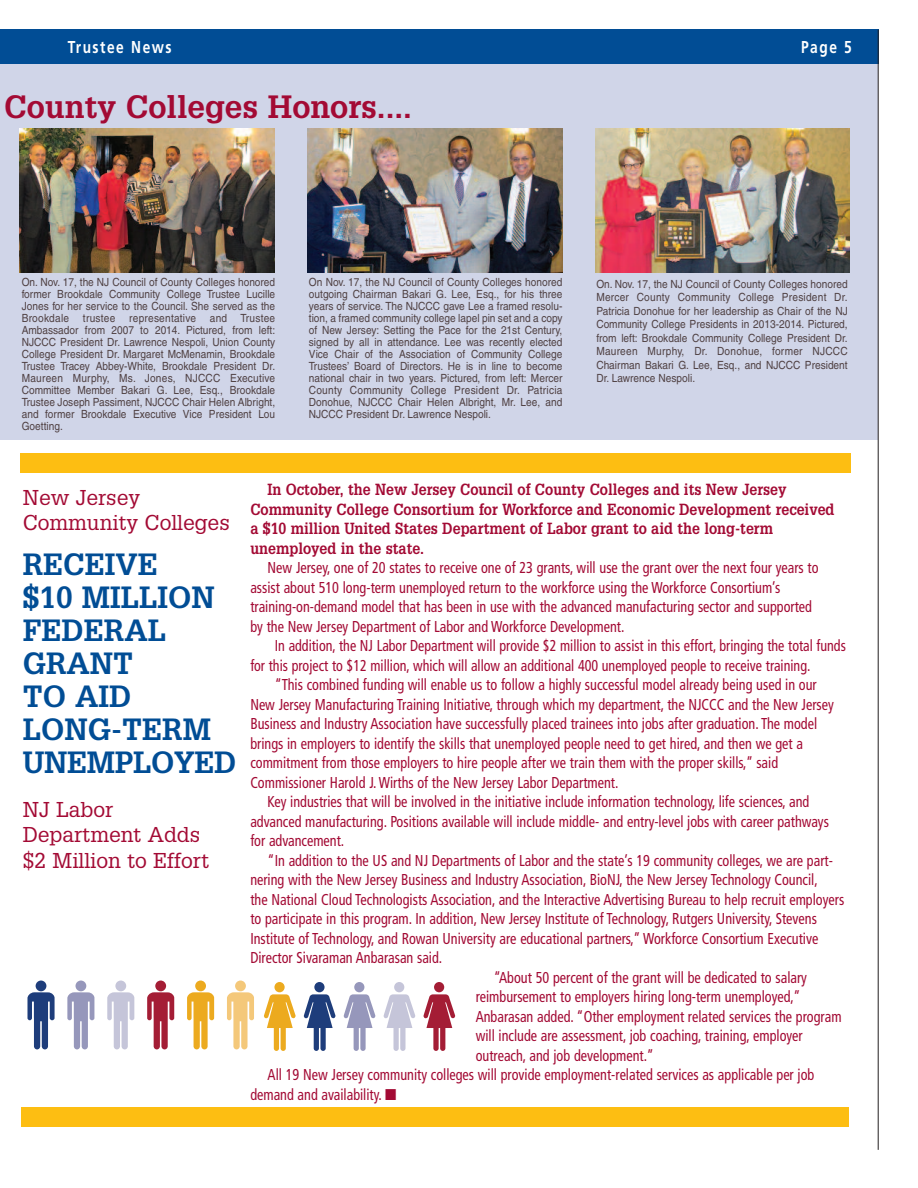
<style>
.page{position:relative;width:918px;height:1188px;background:#fff}
.page>*{position:absolute;margin:0;border:0;box-sizing:border-box;transform-origin:0 0}
.t1{font:700 31.5px "Glypha";color:#a30a34}
.t2{font:700 30px/33px "Glypha";color:#014d95}
.t3{font:21px/25.5px "Glypha";color:#a30a34}
.t4{font:700 17.25px "Frutiger";letter-spacing:.11em;color:#fff;scale:.8 1}
.t5{font:condensed 15.75px/19.5px "Frutiger";color:#a30a34;scale:.9 1}
.t6{font:700 15.75px/19.5px "Glypha";color:#a30a34;scale:.9 1}
.t7{font:condensed 15.75px "Frutiger";color:#a30a34;scale:.89 1}
.t8{font:11.25px/12px "Helvetica";color:#4f4042;text-align:justify;scale:.9 1}
</style>
<div class="page">
<div style="left:22px;top:1107px;width:827px;height:20px;background:#fdbe12"></div>
<div style="left:0;top:58px;width:878px;height:382px;background:#d0d5e8"></div>
<div style="left:0;top:30px;width:878px;height:34px;background:#014d95"></div>
<hr style="left:878px;top:30px;width:1px;height:1120px;background:#231f20">
<img style="left:20px;top:129px;width:254px;height:144px">
<img style="left:307px;top:129px;width:255px;height:144px">
<img style="left:595px;top:129px;width:255px;height:144px">
<div style="left:20px;top:453px;width:830px;height:19px;background:#fdbe12"></div>
<svg style="left:27px;top:992px;width:28px;height:57px"></svg>
<div style="left:36px;top:981px;width:10px;height:10px;background:#1e3d7b;border-radius:50%"></div>
<div style="left:274px;top:982px;width:11px;height:10px;background:#ecaa1f;border-radius:50%"></div>
<svg style="left:264px;top:994px;width:32px;height:57px"></svg>
<svg style="left:67px;top:992px;width:27px;height:57px"></svg>
<div style="left:76px;top:981px;width:10px;height:10px;background:#9697bb;border-radius:50%"></div>
<div style="left:314px;top:982px;width:11px;height:10px;background:#1e3d7b;border-radius:50%"></div>
<svg style="left:304px;top:994px;width:32px;height:57px"></svg>
<svg style="left:107px;top:992px;width:27px;height:57px"></svg>
<div style="left:115px;top:981px;width:11px;height:10px;background:#c5c5d9;border-radius:50%"></div>
<div style="left:354px;top:982px;width:10px;height:10px;background:#9697bb;border-radius:50%"></div>
<svg style="left:343px;top:994px;width:33px;height:57px"></svg>
<svg style="left:147px;top:992px;width:27px;height:57px"></svg>
<div style="left:155px;top:981px;width:11px;height:10px;background:#a41d35;border-radius:50%"></div>
<div style="left:394px;top:982px;width:10px;height:10px;background:#c5c5d9;border-radius:50%"></div>
<svg style="left:383px;top:994px;width:33px;height:57px"></svg>
<svg style="left:187px;top:992px;width:27px;height:57px"></svg>
<div style="left:195px;top:981px;width:11px;height:10px;background:#ecaa1f;border-radius:50%"></div>
<div style="left:434px;top:982px;width:10px;height:10px;background:#a41d35;border-radius:50%"></div>
<svg style="left:423px;top:994px;width:32px;height:57px"></svg>
<svg style="left:227px;top:992px;width:27px;height:57px"></svg>
<div style="left:235px;top:981px;width:11px;height:10px;background:#f4c87a;border-radius:50%"></div>
<p class="t4" style="left:68px;top:40px;width:131px">Trustee News</p>
<p class="t4" style="left:801px;top:40px;width:65px">Page 5</p>
<h1 class="t1" style="left:4px;top:88px;width:409px">County Colleges Honors....</h1>
<p class="t8" style="left:22px;top:277px;width:283px">On. Nov. 17, the NJ Council of County Colleges honored former Brookdale Community College Trustee Lucille Jones for her service to the Council. She served as the Brookdale trustee representative and Trustee Ambassador from 2007 to 2014. Pictured, from left:<br>NJCCC President Dr. Lawrence Nespoli, Union County College President Dr. Margaret McMenamin, Brookdale Trustee Tracey Abbey-White, Brookdale President Dr.<br>Maureen Murphy, Ms. Jones, NJCCC Executive Committee Member Bakari G. Lee, Esq., Brookdale Trustee Joseph Passiment, NJCCC Chair Helen Albright, and former Brookdale Executive Vice President Lou Goetting.</p>
<p class="t8" style="left:309px;top:277px;width:283px">On Nov. 17, the NJ Council of County Colleges honored outgoing Chairman Bakari G. Lee, Esq., for his three years of service. The NJCCC gave Lee a framed resolu&shy;tion, a framed community college lapel pin set and a copy of New Jersey: Setting the Pace for the 21st Century, signed by all in attendance. Lee was recently elected Vice Chair of the Association of Community College Trustees’ Board of Directors. He is in line to become national chair in two years. Pictured, from left: Mercer County Community College President Dr. Patricia Donohue, NJCCC Chair Helen Albright, Mr. Lee, and NJCCC President Dr. Lawrence Nespoli.</p>
<p class="t8" style="left:596px;top:278px;width:281px;line-height:13.5px">On. Nov. 17, the NJ Council of County Colleges honored Mercer County Community College President Dr.<br>Patricia Donohue for her leadership as Chair of the NJ Community College Presidents in 2013-2014. Pictured, from left: Brookdale Community College President Dr.<br>Maureen Murphy, Dr. Donohue, former NJCCC Chairman Bakari G. Lee, Esq., and NJCCC President Dr. Lawrence Nespoli.</p>
<h3 class="t3" style="left:23px;top:485px;width:209px">New Jersey<br>Community Colleges</h3>
<h2 class="t2" style="left:23px;top:548px;width:215px">RECEIVE<br>$10 MILLION<br>FEDERAL<br>GRANT<br>TO AID<br>LONG-TERM<br>UNEMPLOYED</h2>
<h3 class="t3" style="left:23px;top:797px;width:188px">NJ Labor<br>Department Adds $2 Million to Effort</h3>
<p class="t6" style="left:250px;top:480px;width:651px;text-indent:17px">In October, the New Jersey Council of County Colleges and its New Jersey Community College Consortium for Workforce and Economic Development received a $10 million United States Department of Labor grant to aid the long-term unemployed in the state.</p>
<p class="t5" style="left:250px;top:559px;width:633px;text-indent:17px">New Jersey, one of 20 states to receive one of 23 grants, will use the grant over the next four years to assist about 510 long-term unemployed return to the workforce using the Workforce Consortium’s training-on-demand model that has been in use with the advanced manufacturing sector and supported by the New Jersey Department of Labor and Workforce Development.</p>
<p class="t7" style="left:275px;top:640px;width:643px">In addition, the NJ Labor Department will provide $2 million to assist in this effort, bringing the total funds</p>
<p class="t7" style="left:250px;top:659px;width:631px">for this project to $12 million, which will allow an additional 400 unemployed people to receive training.</p>
<p class="t5" style="left:275px;top:676px;width:604px">“This combined funding will enable us to follow a highly successful model already being used in our</p>
<p class="t5" style="left:250px;top:696px;width:650px">New Jersey Manufacturing Training Initiative, through which my department, the NJCCC and the New Jersey</p>
<p class="t5" style="left:250px;top:715px;width:631px">Business and Industry Association have successfully placed trainees into jobs after graduation. The model</p>
<p class="t5" style="left:250px;top:735px;width:616px">brings in employers to identify the skills that unemployed people need to get hired, and then we get a</p>
<p class="t5" style="left:250px;top:754px;width:588px">commitment from those employers to hire people after we train them with the proper skills,” said</p>
<p class="t5" style="left:250px;top:774px;width:411px">Commissioner Harold J. Wirths of the New Jersey Labor Department.</p>
<p class="t5" style="left:268px;top:793px;width:603px">Key industries that will be involved in the initiative include information technology, life sciences, and</p>
<p class="t5" style="left:250px;top:813px;width:644px">advanced manufacturing. Positions available will include middle- and entry-level jobs with career pathways</p>
<p class="t5" style="left:250px;top:832px;width:106px">for advancement.</p>
<p class="t5" style="left:268px;top:852px;width:630px">“In addition to the US and NJ Departments of Labor and the state’s 19 community colleges, we are part-</p>
<p class="t5" style="left:250px;top:871px;width:632px">nering with the New Jersey Business and Industry Association, BioNJ, the New Jersey Technology Council,</p>
<p class="t5" style="left:250px;top:891px;width:661px">the National Cloud Technologists Association, and the Interactive Advertising Bureau to help recruit employers</p>
<p class="t5" style="left:250px;top:910px;width:631px">to participate in this program. In addition, New Jersey Institute of Technology, Rutgers University, Stevens</p>
<p class="t5" style="left:250px;top:930px;width:633px">Institute of Technology, and Rowan University are educational partners,” Workforce Consortium Executive</p>
<p class="t5" style="left:250px;top:949px;width:215px">Director Sivaraman Anbarasan said.</p>
<p class="t5" style="left:494px;top:969px;width:349px">“About 50 percent of the grant will be dedicated to salary</p>
<p class="t5" style="left:476px;top:988px;width:362px">reimbursement to employers hiring long-term unemployed,”</p>
<p class="t5" style="left:476px;top:1008px;width:408px">Anbarasan added. “Other employment related services the program</p>
<p class="t5" style="left:476px;top:1027px;width:365px">will include are assessment, job coaching, training, employer</p>
<p class="t5" style="left:476px;top:1047px;width:199px">outreach, and job development.”</p>
<p class="t5" style="left:268px;top:1066px;width:609px">All 19 New Jersey community colleges will provide employment-related services as applicable per job</p>
<p class="t5" style="left:250px;top:1086px;width:164px">demand and availability. ■</p>
</div>
